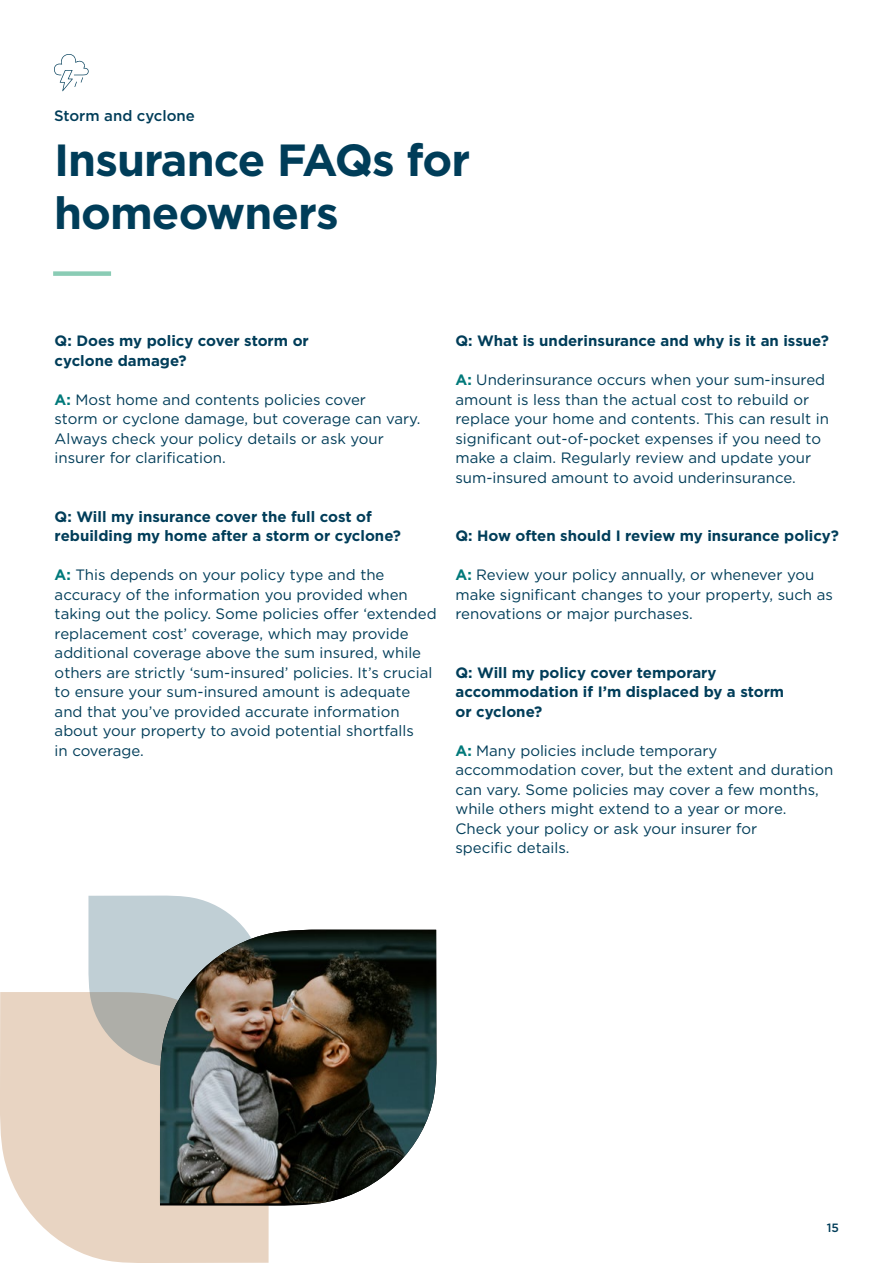
<style>
.page{position:relative;width:893px;height:1263px;background:#fff}
.page>*{position:absolute;margin:0;border:0;box-sizing:border-box;transform-origin:0 0}
.t1{font:700 45px/52.5px "Gotham";letter-spacing:-.02em;color:#003d59}
.t2{font:15px/19.5px "Gotham";color:#003d59}
.t3{font:700 15px/19.5px "Gotham";color:#003d59}
.t4{font:500 15px "Gotham";color:#003d59}
.t5{font:500 12px "Gotham";color:#003d59}
.s1{font-weight:700;color:#00797a}
</style>
<div class="page">
<svg style="left:54px;top:54px;width:35px;height:37px"></svg>
<svg style="left:0;top:992px;width:269px;height:271px;background:#e8d6c6"></svg>
<svg style="left:88px;top:895px;width:158px;height:173px;background:#c3caca"></svg>
<img style="left:160px;top:930px;width:276px;height:273px">
<div style="left:53px;top:271px;width:58px;height:5px;background:#8accb5"></div>
<p class="t4" style="left:54px;top:106px;width:142px">Storm and cyclone</p>
<h1 class="t1" style="left:54px;top:134px;width:418px">Insurance FAQs for homeowners</h1>
<p class="t3" style="left:55px;top:331px;width:256px">Q: Does my policy cover storm or cyclone damage?</p>
<p class="t2" style="left:55px;top:389px;width:367px"><span class="s1">A:</span> Most home and contents policies cover<br>storm or cyclone damage, but coverage can vary.<br>Always check your policy details or ask your insurer for clarification.</p>
<p class="t3" style="left:55px;top:506px;width:348px">Q: Will my insurance cover the full cost of rebuilding my home after a storm or cyclone?</p>
<p class="t2" style="left:55px;top:565px;width:383px"><span class="s1">A:</span> This depends on your policy type and the accuracy of the information you provided when taking out the policy. Some policies offer ‘extended replacement cost’ coverage, which may provide additional coverage above the sum insured, while others are strictly ‘sum-insured’ policies. It’s crucial to ensure your sum-insured amount is adequate and that you’ve provided accurate information about your property to avoid potential shortfalls<br>in coverage.</p>
<p class="t3" style="left:455px;top:331px;width:375px">Q: What is underinsurance and why is it an issue?</p>
<p class="t2" style="left:455px;top:370px;width:375px"><span class="s1">A:</span> Underinsurance occurs when your sum-insured amount is less than the actual cost to rebuild or replace your home and contents. This can result in significant out-of-pocket expenses if you need to make a claim. Regularly review and update your sum-insured amount to avoid underinsurance.</p>
<p class="t3" style="left:455px;top:526px;width:385px">Q: How often should I review my insurance policy?</p>
<p class="t2" style="left:455px;top:565px;width:379px"><span class="s1">A:</span> Review your policy annually, or whenever you make significant changes to your property, such as renovations or major purchases.</p>
<p class="t3" style="left:455px;top:662px;width:330px">Q: Will my policy cover temporary accommodation if I’m displaced by a storm or cyclone?</p>
<p class="t2" style="left:455px;top:740px;width:379px"><span class="s1">A:</span> Many policies include temporary accommodation cover, but the extent and duration can vary. Some policies may cover a few months, while others might extend to a year or more.<br>Check your policy or ask your insurer for<br>specific details.</p>
<p class="t5" style="left:827px;top:1219px;width:14px">15</p>
</div>
